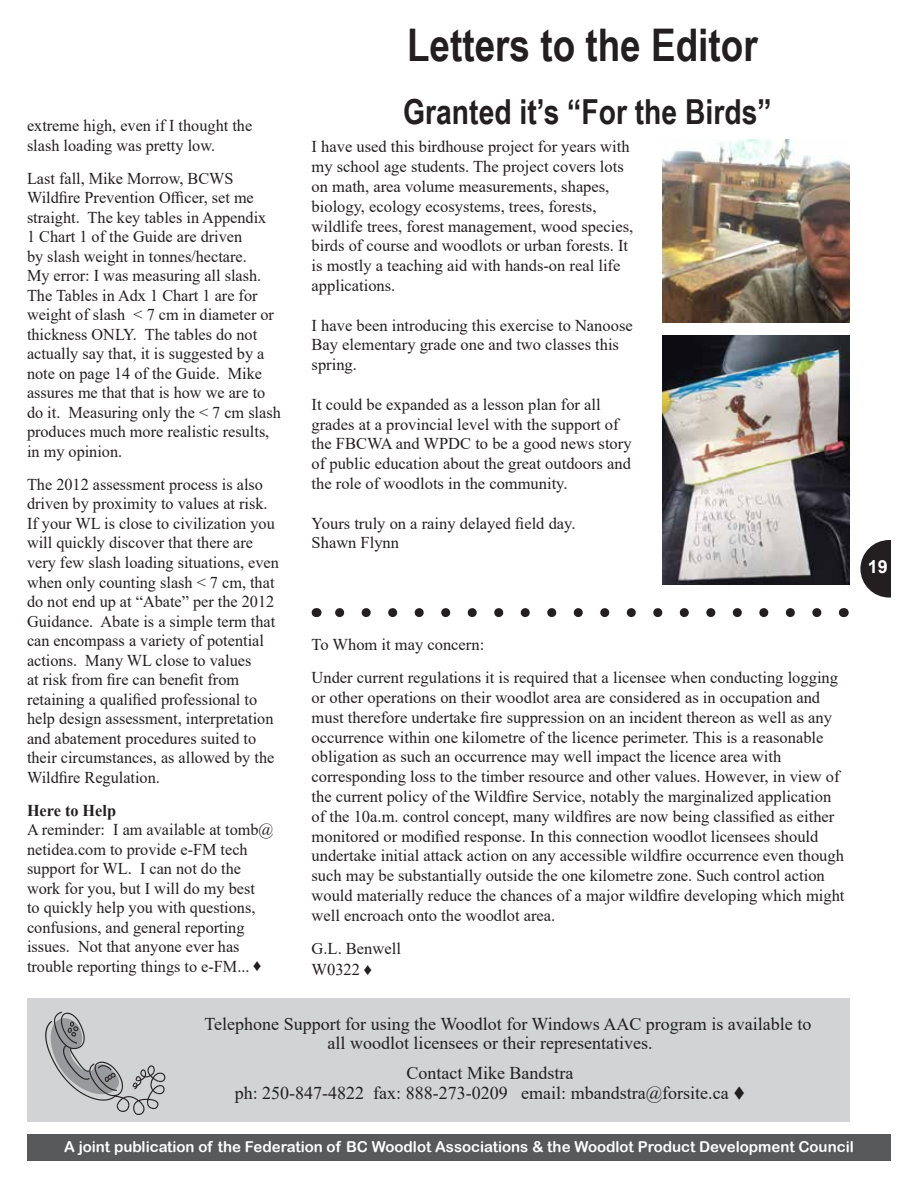
<style>
.page{position:relative;width:918px;height:1188px;background:#fff}
.page>*{position:absolute;margin:0;border:0;box-sizing:border-box;transform-origin:0 0}
.t1{font:700 45px "Arial Narrow";color:#231f20}
.t2{font:700 34.5px "Arial Narrow";color:#231f20}
.t3{font:18px/19.5px "Times New Roman";color:#231f20}
.t4{font:700 18px "Arial";color:#fff}
.t5{font:16.5px/19.5px "Times New Roman";color:#231f20}
.t6{font:700 16.5px "Times New Roman";color:#231f20}
.t7{font:15px "Arial Rounded MT Bold";color:#fff}
.s1{font-family:"Arial Narrow"}
</style>
<div class="page">
<div style="left:27px;top:1134px;width:864px;height:27px;background:#58595b"></div>
<div style="left:860px;top:540px;width:58px;height:58px;background:#231f20;border-radius:50%"></div>
<div style="left:891px;top:502px;width:27px;height:135px;background:#fff"></div>
<svg style="left:335px;top:608px;width:482px;height:9px"></svg>
<img style="left:663px;top:140px;width:187px;height:183px">
<img style="left:663px;top:335px;width:187px;height:249px">
<div style="left:27px;top:998px;width:823px;height:123px;background:#d1d3d4"></div>
<svg style="left:45px;top:1012px;width:120px;height:103px"></svg>
<p class="t5" style="left:27px;top:116px;width:227px">extreme high, even if I thought the slash loading was pretty low.</p>
<p class="t5" style="left:27px;top:168px;width:255px">Last fall, Mike Morrow, BCWS<br>Wildfire Prevention Officer, set me straight. The key tables in Appendix<br>1 Chart 1 of the Guide are driven<br>by slash weight in tonnes/hectare.<br>My error: I was measuring all slash.<br>The Tables in Adx 1 Chart 1 are for weight of slash &lt; 7 cm in diameter or thickness ONLY. The tables do not actually say that, it is suggested by a note on page 14 of the Guide. Mike assures me that that is how we are to do it. Measuring only the &lt; 7 cm slash produces much more realistic results, in my opinion.</p>
<p class="t5" style="left:27px;top:474px;width:253px">The 2012 assessment process is also driven by proximity to values at risk.<br>If your WL is close to civilization you will quickly discover that there are very few slash loading situations, even when only counting slash &lt; 7 cm, that do not end up at “Abate” per the 2012<br>Guidance. Abate is a simple term that can encompass a variety of potential actions. Many WL close to values<br>at risk from fire can benefit from retaining a qualified professional to help design assessment, interpretation and abatement procedures suited to their circumstances, as allowed by the Wildfire Regulation.</p>
<p class="t6" style="left:27px;top:798px;width:91px">Here to Help</p>
<p class="t5" style="left:27px;top:819px;width:248px">A reminder: I am available at tomb@ netidea.com to provide e-FM tech support for WL. I can not do the work for you, but I will do my best<br>to quickly help you with questions, confusions, and general reporting issues. Not that anyone ever has trouble reporting things to e-FM... <span class="s1">♦</span></p>
<h1 class="t1" style="left:407px;top:12px;width:352px">Letters to the Editor</h1>
<h2 class="t2" style="left:403px;top:85px;width:370px">Granted it’s “For the Birds”</h2>
<p class="t5" style="left:312px;top:136px;width:323px">I have used this birdhouse project for years with my school age students. The project covers lots on math, area volume measurements, shapes, biology, ecology ecosystems, trees, forests, wildlife trees, forest management, wood species, birds of course and woodlots or urban forests. It is mostly a teaching aid with hands-on real life applications.</p>
<p class="t5" style="left:312px;top:315px;width:323px">I have been introducing this exercise to Nanoose<br>Bay elementary grade one and two classes this spring.</p>
<p class="t5" style="left:312px;top:394px;width:322px">It could be expanded as a lesson plan for all grades at a provincial level with the support of the FBCWA and WPDC to be a good news story of public education about the great outdoors and the role of woodlots in the community.</p>
<p class="t5" style="left:312px;top:513px;width:265px">Yours truly on a rainy delayed field day.<br>Shawn Flynn</p>
<p class="t4" style="left:868px;top:554px;width:22px">19</p>
<p class="t5" style="left:312px;top:627px;width:528px;line-height:33.3px">To Whom it may concern:<br>Under current regulations it is required that a licensee when conducting logging</p>
<p class="t5" style="left:312px;top:687px;width:534px">or other operations on their woodlot area are considered as in occupation and must therefore undertake fire suppression on an incident thereon as well as any occurrence within one kilometre of the licence perimeter. This is a reasonable obligation as such an occurrence may well impact the licence area with corresponding loss to the timber resource and other values. However, in view of the current policy of the Wildfire Service, notably the marginalized application of the 10a.m. control concept, many wildfires are now being classified as either monitored or modified response. In this connection woodlot licensees should undertake initial attack action on any accessible wildfire occurrence even though such may be substantially outside the one kilometre zone. Such control action would materially reduce the chances of a major wildfire developing which might well encroach onto the woodlot area.</p>
<p class="t5" style="left:312px;top:937px;width:91px;line-height:21px">G.L. Benwell<br>W0322 <span class="s1">♦</span></p>
<p class="t3" style="left:328px;top:1013px;width:485px;text-indent:-123px">Telephone Support for using the Woodlot for Windows AAC program is available to all woodlot licensees or their representatives.</p>
<p class="t3" style="left:235px;top:1063px;width:512px;text-align:center">Contact Mike Bandstra<br>ph: 250-847-4822 fax: 888-273-0209 email: mbandstra@forsite.ca ▼</p>
<p class="t7" style="left:64px;top:1138px;width:791px">A joint publication of the Federation of BC Woodlot Associations &amp; the Woodlot Product Development Council</p>
</div>
